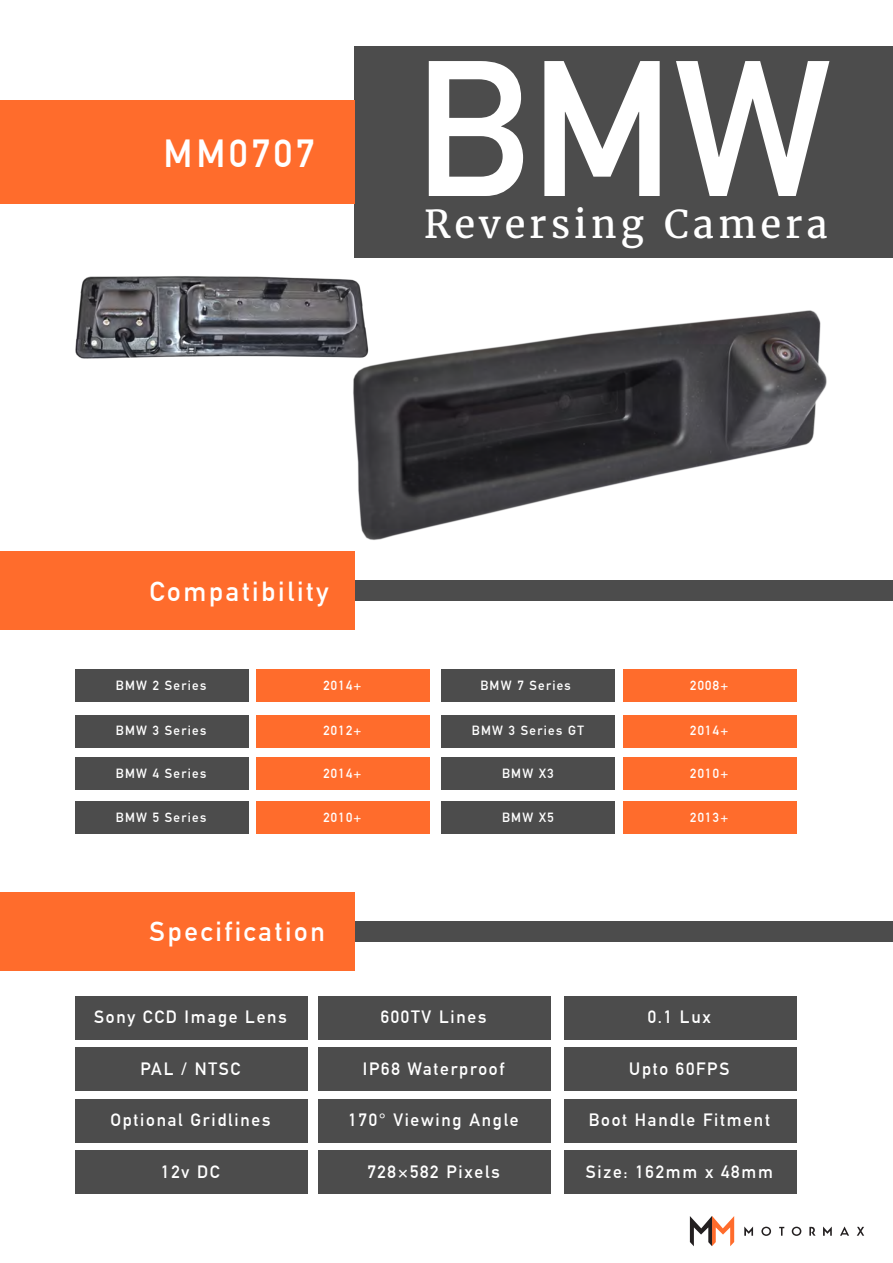
<style>
.page{position:relative;width:893px;height:1263px;background:#fff}
.page>*{position:absolute;margin:0;border:0;box-sizing:border-box;transform-origin:0 0}
.t1{font:700 189.6px "DIN Alternate";color:#fff}
.t2{font:38.4px "Merriweather";letter-spacing:.1em;color:#fff}
.t3{font:700 38.4px "DIN Alternate";letter-spacing:.1em;color:#fff}
.t4{font:700 27px "DIN Alternate";letter-spacing:.1em;color:#fff}
.t5{font:700 17.55px "DIN Alternate";letter-spacing:.1em;color:#fff}
.t6{font:700 13.05px "DIN Alternate";letter-spacing:.1em;color:#fff}
</style>
<div class="page">
<div style="left:354px;top:47px;width:539px;height:211px;background:#4c4c4c"></div>
<div style="left:354px;top:921px;width:539px;height:20px;background:#4c4c4c"></div>
<div style="left:75px;top:996px;width:233px;height:43px;background:#4c4c4c"></div>
<div style="left:0;top:101px;width:354px;height:103px;background:#ff6c2c"></div>
<div style="left:0;top:892px;width:354px;height:78px;background:#ff6c2c"></div>
<div style="left:0;top:552px;width:354px;height:78px;background:#ff6c2c"></div>
<div style="left:75px;top:1047px;width:233px;height:44px;background:#4c4c4c"></div>
<div style="left:75px;top:1099px;width:233px;height:43px;background:#4c4c4c"></div>
<div style="left:75px;top:1150px;width:233px;height:44px;background:#4c4c4c"></div>
<div style="left:318px;top:996px;width:233px;height:43px;background:#4c4c4c"></div>
<div style="left:75px;top:669px;width:173px;height:33px;background:#4c4c4c"></div>
<div style="left:256px;top:669px;width:174px;height:33px;background:#ff6c2c"></div>
<div style="left:442px;top:669px;width:173px;height:33px;background:#4c4c4c"></div>
<div style="left:623px;top:669px;width:174px;height:33px;background:#ff6c2c"></div>
<div style="left:75px;top:715px;width:173px;height:32px;background:#4c4c4c"></div>
<div style="left:256px;top:715px;width:174px;height:32px;background:#ff6c2c"></div>
<div style="left:442px;top:715px;width:173px;height:32px;background:#4c4c4c"></div>
<div style="left:623px;top:715px;width:174px;height:32px;background:#ff6c2c"></div>
<div style="left:75px;top:757px;width:173px;height:33px;background:#4c4c4c"></div>
<div style="left:256px;top:757px;width:174px;height:33px;background:#ff6c2c"></div>
<div style="left:442px;top:757px;width:173px;height:33px;background:#4c4c4c"></div>
<div style="left:623px;top:757px;width:174px;height:33px;background:#ff6c2c"></div>
<div style="left:75px;top:802px;width:173px;height:32px;background:#4c4c4c"></div>
<div style="left:256px;top:802px;width:174px;height:32px;background:#ff6c2c"></div>
<div style="left:442px;top:802px;width:173px;height:32px;background:#4c4c4c"></div>
<div style="left:623px;top:802px;width:174px;height:32px;background:#ff6c2c"></div>
<div style="left:318px;top:1047px;width:233px;height:44px;background:#4c4c4c"></div>
<div style="left:318px;top:1099px;width:233px;height:43px;background:#4c4c4c"></div>
<div style="left:318px;top:1150px;width:233px;height:44px;background:#4c4c4c"></div>
<div style="left:564px;top:996px;width:233px;height:43px;background:#4c4c4c"></div>
<div style="left:564px;top:1047px;width:233px;height:44px;background:#4c4c4c"></div>
<div style="left:564px;top:1099px;width:233px;height:43px;background:#4c4c4c"></div>
<div style="left:564px;top:1150px;width:233px;height:44px;background:#4c4c4c"></div>
<svg style="left:690px;top:1216px;width:44px;height:30px"></svg>
<svg style="left:809px;top:1227px;width:7px;height:9px"></svg>
<svg style="left:744px;top:1226px;width:9px;height:10px"></svg>
<svg style="left:761px;top:1227px;width:10px;height:9px"></svg>
<svg style="left:779px;top:1227px;width:5px;height:9px"></svg>
<svg style="left:792px;top:1227px;width:9px;height:9px"></svg>
<svg style="left:823px;top:1226px;width:9px;height:10px"></svg>
<svg style="left:840px;top:1226px;width:9px;height:10px"></svg>
<svg style="left:857px;top:1227px;width:7px;height:9px"></svg>
<img style="left:75px;top:276px;width:214px;height:83px">
<img style="left:289px;top:161px;width:604px;height:465px">
<h2 class="t3" style="left:163px;top:124px;width:152px">MM0707</h2>
<h1 class="t1" style="left:415px;top:-15px;width:419px">BMW</h1>
<h2 class="t2" style="left:424px;top:200px;width:406px">Reversing Camera</h2>
<h3 class="t4" style="left:150px;top:571px;width:180px">Compatibility</h3>
<p class="t6" style="left:116px;top:675px;width:92px">BMW 2 Series</p>
<p class="t6" style="left:323px;top:675px;width:40px">2014+</p>
<p class="t6" style="left:480px;top:675px;width:92px">BMW 7 Series</p>
<p class="t6" style="left:690px;top:675px;width:40px">2008+</p>
<p class="t6" style="left:116px;top:721px;width:92px">BMW 3 Series</p>
<p class="t6" style="left:323px;top:721px;width:40px">2012+</p>
<p class="t6" style="left:472px;top:721px;width:114px">BMW 3 Series GT</p>
<p class="t6" style="left:690px;top:721px;width:40px">2014+</p>
<p class="t6" style="left:116px;top:763px;width:92px">BMW 4 Series</p>
<p class="t6" style="left:323px;top:763px;width:40px">2014+</p>
<p class="t6" style="left:502px;top:763px;width:53px">BMW X3</p>
<p class="t6" style="left:690px;top:763px;width:40px">2010+</p>
<p class="t6" style="left:116px;top:808px;width:92px">BMW 5 Series</p>
<p class="t6" style="left:323px;top:808px;width:40px">2010+</p>
<p class="t6" style="left:502px;top:808px;width:53px">BMW X5</p>
<p class="t6" style="left:690px;top:808px;width:40px">2013+</p>
<h3 class="t4" style="left:150px;top:911px;width:177px">Specification</h3>
<p class="t5" style="left:94px;top:1004px;width:194px">Sony CCD Image Lens</p>
<p class="t5" style="left:140px;top:1055px;width:101px">PAL / NTSC</p>
<p class="t5" style="left:110px;top:1107px;width:162px">Optional Gridlines</p>
<p class="t5" style="left:161px;top:1158px;width:60px">12v DC</p>
<p class="t5" style="left:381px;top:1004px;width:107px">600TV Lines</p>
<p class="t5" style="left:363px;top:1055px;width:143px">IP68 Waterproof</p>
<p class="t5" style="left:348px;top:1107px;width:172px">170° Viewing Angle</p>
<p class="t5" style="left:367px;top:1158px;width:134px">728×582 Pixels</p>
<p class="t5" style="left:648px;top:1004px;width:65px">0.1 Lux</p>
<p class="t5" style="left:629px;top:1055px;width:102px">Upto 60FPS</p>
<p class="t5" style="left:589px;top:1107px;width:182px">Boot Handle Fitment</p>
<p class="t5" style="left:586px;top:1158px;width:189px">Size: 162mm x 48mm</p>
</div>
